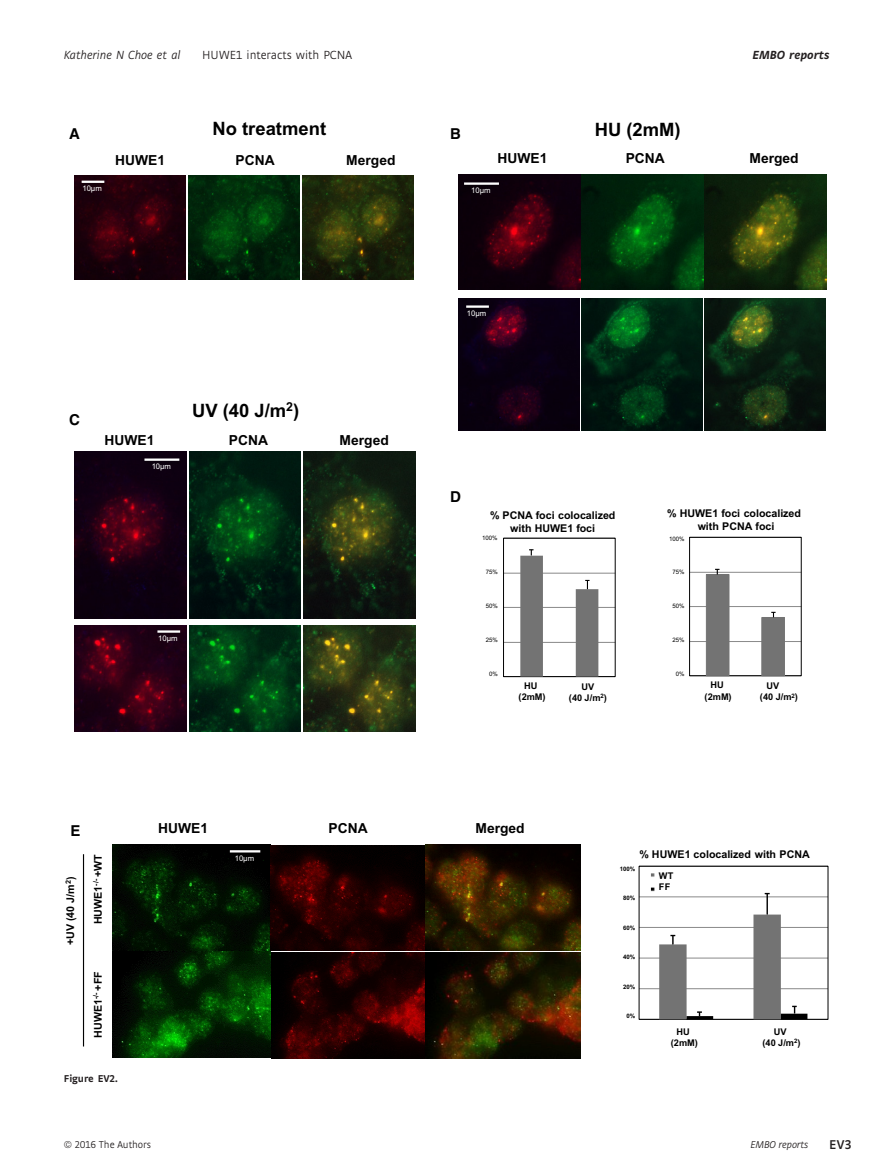
<style>
.page{position:relative;width:893px;height:1174px;background:#fff}
.page>*{position:absolute;margin:0;border:0;box-sizing:border-box;transform-origin:0 0}
.t1{font:700 18.45px "Arial";color:#000}
.t2{font:700 15px "Helvetica";color:#000}
.t3{font:700 13.8px "Arial";color:#000}
.t4{font:13.5px "Adv OT5581 a 231";color:#231f20}
.t5{font:12.45px "Adv O Ta 293 a 443";color:#231f20}
.t6{font:12.45px "Adv OT5199123 b";color:#231f20}
.t7{font:12.45px "Adv OT36088 c 38.B";color:#231f20}
.t8{font:700 10.65px/12.9px "Arial";color:#000;text-align:center}
.t9{font:10.5px "Adv O Ta 293 a 443";color:#231f20}
.t10{font:10.5px "Adv OT5199123 b";color:#231f20}
.t11{font:10.5px "Adv OT61678 bbb.B";color:#231f20}
.t12{font:700 9.15px/11.1px "Arial";color:#000;text-align:center}
.t13{font:7.8px "Arial";letter-spacing:-.005em;color:#fff}
.t14{font:6.15px "Arial";letter-spacing:-.01em;color:#000}
.t15{font:700 6.15px "Arial";letter-spacing:-.01em;color:#000}
.s1{font-family:"Adv St Pro L"}
.s2{font-family:"Adv St Pro B"}
.s3{font-family:"Adv PS Sym"}
.s4{font-family:"Adv St Pro";font-weight:600}
</style>
<div class="page">
<img style="left:75px;top:451px;width:111px;height:167px">
<img style="left:304px;top:451px;width:111px;height:167px">
<img style="left:189px;top:451px;width:112px;height:167px">
<img style="left:304px;top:625px;width:111px;height:106px">
<img style="left:75px;top:625px;width:111px;height:106px">
<img style="left:189px;top:625px;width:112px;height:106px">
<img style="left:139px;top:455px;width:46px;height:14px">
<img style="left:152px;top:627px;width:34px;height:14px">
<img style="left:582px;top:175px;width:121px;height:114px">
<img style="left:705px;top:175px;width:121px;height:114px">
<img style="left:459px;top:175px;width:121px;height:114px">
<img style="left:459px;top:180px;width:46px;height:13px">
<img style="left:582px;top:299px;width:121px;height:131px">
<img style="left:705px;top:299px;width:121px;height:131px">
<img style="left:459px;top:299px;width:121px;height:131px">
<img style="left:461px;top:303px;width:33px;height:13px">
<img style="left:188px;top:175px;width:111px;height:105px">
<img style="left:303px;top:175px;width:111px;height:105px">
<img style="left:75px;top:175px;width:111px;height:105px">
<img style="left:76px;top:178px;width:34px;height:13px">
<img style="left:650px;top:873px;width:5px;height:19px">
<img style="left:112px;top:844px;width:468px;height:214px">
<img style="left:224px;top:847px;width:42px;height:13px">
<hr style="left:144px;top:458px;width:35px;height:3px;background:#fff">
<hr style="left:157px;top:630px;width:23px;height:2px;background:#fff">
<hr style="left:464px;top:182px;width:35px;height:3px;background:#fff">
<hr style="left:466px;top:305px;width:23px;height:3px;background:#fff">
<hr style="left:82px;top:181px;width:22px;height:2px;background:#fff">
<hr style="left:503px;top:642px;width:112px;height:1px;background:#898989">
<hr style="left:503px;top:607px;width:112px;height:1px;background:#898989">
<hr style="left:503px;top:573px;width:112px;height:1px;background:#898989">
<div style="left:503px;top:538px;width:113px;height:139px;border:1px solid #000"></div>
<svg style="left:520px;top:549px;width:78px;height:127px"></svg>
<hr style="left:690px;top:641px;width:111px;height:1px;background:#898989">
<hr style="left:690px;top:606px;width:111px;height:1px;background:#898989">
<hr style="left:690px;top:572px;width:111px;height:1px;background:#898989">
<div style="left:689px;top:537px;width:113px;height:139px;border:1px solid #000"></div>
<div style="left:761px;top:617px;width:24px;height:59px;border:1px solid #737373"></div>
<svg style="left:706px;top:569px;width:78px;height:106px"></svg>
<hr style="left:639px;top:1019px;width:189px;height:1px;background:#898989">
<hr style="left:639px;top:988px;width:189px;height:1px;background:#898989">
<hr style="left:639px;top:957px;width:189px;height:1px;background:#898989">
<hr style="left:639px;top:927px;width:189px;height:1px;background:#898989">
<hr style="left:639px;top:896px;width:189px;height:1px;background:#898989">
<div style="left:639px;top:865px;width:189px;height:154px;border:1px solid #000"></div>
<hr style="left:766px;top:893px;width:2px;height:21px;background:#000">
<svg style="left:659px;top:914px;width:148px;height:105px"></svg>
<hr style="left:83px;top:854px;width:1px;height:192px;background:#000">
<hr style="left:230px;top:850px;width:30px;height:2px;background:#fff">
<p class="t6" style="left:64px;top:48px;width:118px">Katherine N Choe et al</p>
<p class="t5" style="left:202px;top:50px;width:151px">HUWE<span class="s1">1</span> interacts with PCNA</p>
<p class="t7" style="left:752px;top:48px;width:78px">EMBO reports</p>
<h2 class="t2" style="left:69px;top:128px;width:12px">A</h2>
<h1 class="t1" style="left:212px;top:122px;width:115px">No treatment</h1>
<h2 class="t2" style="left:450px;top:128px;width:12px">B</h2>
<h1 class="t1" style="left:595px;top:123px;width:87px">HU (2mM)</h1>
<p class="t3" style="left:115px;top:155px;width:51px">HUWE1</p>
<p class="t3" style="left:236px;top:155px;width:41px">PCNA</p>
<p class="t3" style="left:346px;top:155px;width:51px">Merged</p>
<p class="t3" style="left:497px;top:153px;width:51px">HUWE1</p>
<p class="t3" style="left:626px;top:153px;width:41px">PCNA</p>
<p class="t3" style="left:749px;top:153px;width:51px">Merged</p>
<p class="t13" style="left:82px;top:186px;width:21px">10µm</p>
<p class="t13" style="left:471px;top:187px;width:21px">10µm</p>
<p class="t13" style="left:467px;top:310px;width:21px">10µm</p>
<h2 class="t2" style="left:69px;top:414px;width:12px">C</h2>
<h1 class="t1" style="left:192px;top:403px;width:109px">UV (40 J/m<sup>2</sup>)</h1>
<p class="t13" style="left:152px;top:463px;width:21px">10µm</p>
<p class="t3" style="left:105px;top:435px;width:51px">HUWE1</p>
<p class="t3" style="left:229px;top:435px;width:41px">PCNA</p>
<p class="t3" style="left:339px;top:435px;width:51px">Merged</p>
<h2 class="t2" style="left:450px;top:491px;width:12px">D</h2>
<p class="t8" style="left:490px;top:510px;width:127px">% PCNA foci colocalized with HUWE1 foci</p>
<p class="t8" style="left:667px;top:508px;width:135px">% HUWE1 foci colocalized with PCNA foci</p>
<p class="t14" style="left:482px;top:535px;width:17px">100%</p>
<p class="t14" style="left:669px;top:536px;width:17px">100%</p>
<p class="t14" style="left:486px;top:569px;width:14px">75%</p>
<p class="t14" style="left:673px;top:570px;width:14px">75%</p>
<p class="t14" style="left:486px;top:603px;width:14px">50%</p>
<p class="t14" style="left:673px;top:603px;width:14px">50%</p>
<p class="t13" style="left:158px;top:635px;width:21px">10µm</p>
<p class="t14" style="left:486px;top:638px;width:14px">25%</p>
<p class="t14" style="left:673px;top:637px;width:14px">25%</p>
<p class="t14" style="left:489px;top:672px;width:10px">0%</p>
<p class="t14" style="left:676px;top:671px;width:10px">0%</p>
<p class="t12" style="left:519px;top:681px;width:29px">HU (2mM)</p>
<p class="t12" style="left:569px;top:681px;width:39px">UV<br>(40 J/m<sup>2</sup>)</p>
<p class="t12" style="left:705px;top:680px;width:29px">HU (2mM)</p>
<p class="t12" style="left:760px;top:681px;width:40px;text-align:left;text-indent:6px">UV<br>(40 J/m<sup>2</sup>)</p>
<h2 class="t2" style="left:70px;top:825px;width:12px">E</h2>
<p class="t8" style="left:65px;top:945px;width:70px;rotate:-90deg">+UV (40 J/m<sup>2</sup>)</p>
<p class="t8" style="left:93px;top:924px;width:71px;rotate:-90deg">HUWE1<sup>-/-</sup> +WT</p>
<p class="t8" style="left:93px;top:1037px;width:68px;rotate:-90deg">HUWE1<sup>-/-</sup> +FF</p>
<p class="t11" style="left:64px;top:1074px;width:55px">Figure EV<span class="s2">2</span>.</p>
<p class="t3" style="left:158px;top:822px;width:51px">HUWE1</p>
<p class="t3" style="left:329px;top:822px;width:41px">PCNA</p>
<p class="t3" style="left:475px;top:822px;width:51px">Merged</p>
<p class="t13" style="left:235px;top:855px;width:21px">10µm</p>
<p class="t8" style="left:639px;top:848px;width:172px">% HUWE1 colocalized with PCNA</p>
<p class="t12" style="left:659px;top:871px;width:16px;text-align:left">WT<br>FF</p>
<p class="t15" style="left:620px;top:866px;width:17px">100%</p>
<p class="t15" style="left:623px;top:895px;width:14px">80%</p>
<p class="t15" style="left:623px;top:925px;width:14px">60%</p>
<p class="t15" style="left:623px;top:954px;width:14px">40%</p>
<p class="t15" style="left:623px;top:984px;width:14px">20%</p>
<p class="t15" style="left:626px;top:1013px;width:10px">0%</p>
<p class="t12" style="left:671px;top:1027px;width:29px">HU (2mM)</p>
<p class="t12" style="left:762px;top:1026px;width:39px">UV<br>(40 J/m<sup>2</sup>)</p>
<p class="t9" style="left:64px;top:1140px;width:89px"><span class="s3">ª</span> <span class="s1">2016</span> The Authors</p>
<p class="t10" style="left:750px;top:1139px;width:59px">EMBO reports</p>
<p class="t4" style="left:829px;top:1136px;width:24px">EV<span class="s4">3</span></p>
</div>
